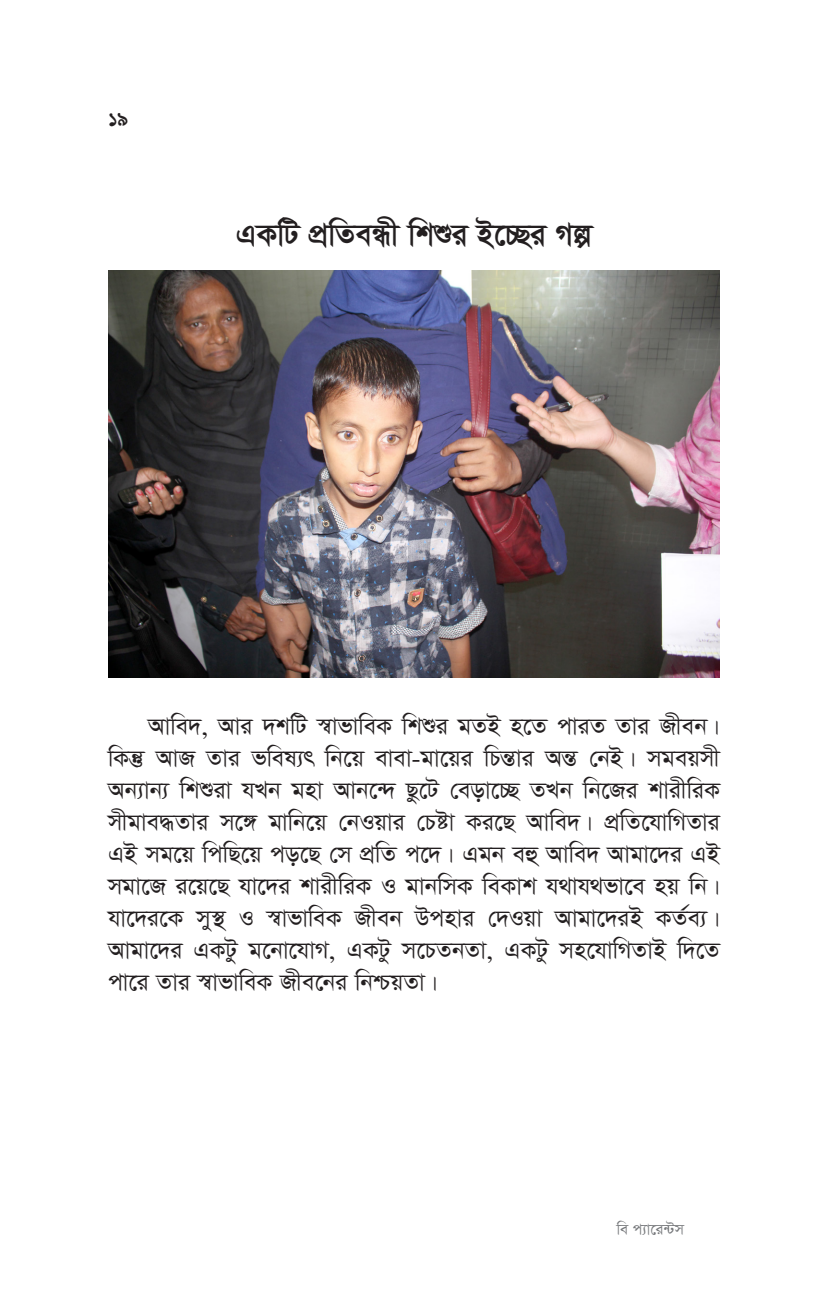
<style>
.page{position:relative;width:828px;height:1296px;background:#fff}
.page>*{position:absolute;margin:0;border:0;box-sizing:border-box;transform-origin:0 0}
.t1{font:700 36px "Sutonny MJ";color:#231f20}
.body_left_indent{font:28px/32px "Sutonny MJ";color:#231f20;text-align:justify}
.t2{font:700 22px "Sutonny MJ";color:#231f20}
.t3{font:18px "Sutonny MJ";color:#76787b}
</style>
<div class="page">
<img style="left:108px;top:270px;width:612px;height:408px">
<p class="t2" style="left:108px;top:106px;width:22px">19</p>
<p class="t1" style="left:236px;top:214px;width:358px">GKWU CÖWZEÜX WKÏI B‡”QI MÍ</p>
<p class="body_left_indent" style="left:108px;top:711px;width:614px;text-indent:40px">AVWE`, AVI `KWU ¯^VFVWEK WKÏI GZB N‡Z CVIZ ZVI RXEB| WKŠ‘AVR ZVI FWEL¨R WB‡Q EVEV-GV‡QI WPŠÍVI AŠÍ†BB| MGEQMX AB¨VB¨ WKÏIV HLB GNV AVB‡›` QZ‡U †EOV‡”Q ZLB WB‡RI KVIXWIK MXGVE×ZVI M‡½ GVWB‡Q †BIQVI †PÓV KI‡Q AVWE`| CÖWZ‡HVWMZVI GB MG‡Q WCWQ‡Q CO‡Q †M CÖWZ C‡`| GGB EÛ AVWE` AVGV‡`I GB MGV‡R I‡Q‡Q HV‡`I KVIXWIK I GVBWMK WEKVK H_VH_FV‡E NQ WB| HV‡`I‡K MY¯’ I ¯^VFVWEK RXEB DCNVI †`IQV AVGV‡`IB KZ©E¨| AVGV‡`I GKUZG‡BV‡HVM, GKUZM‡PZBZV, GKUZMN‡HVWMZVB W`‡Z CV‡I ZVI ¯^VFVWEK RXE‡BI WBÐQZV|</p>
<p class="t3" style="left:617px;top:1220px;width:69px">WE C¨V‡I›UM</p>
</div>
